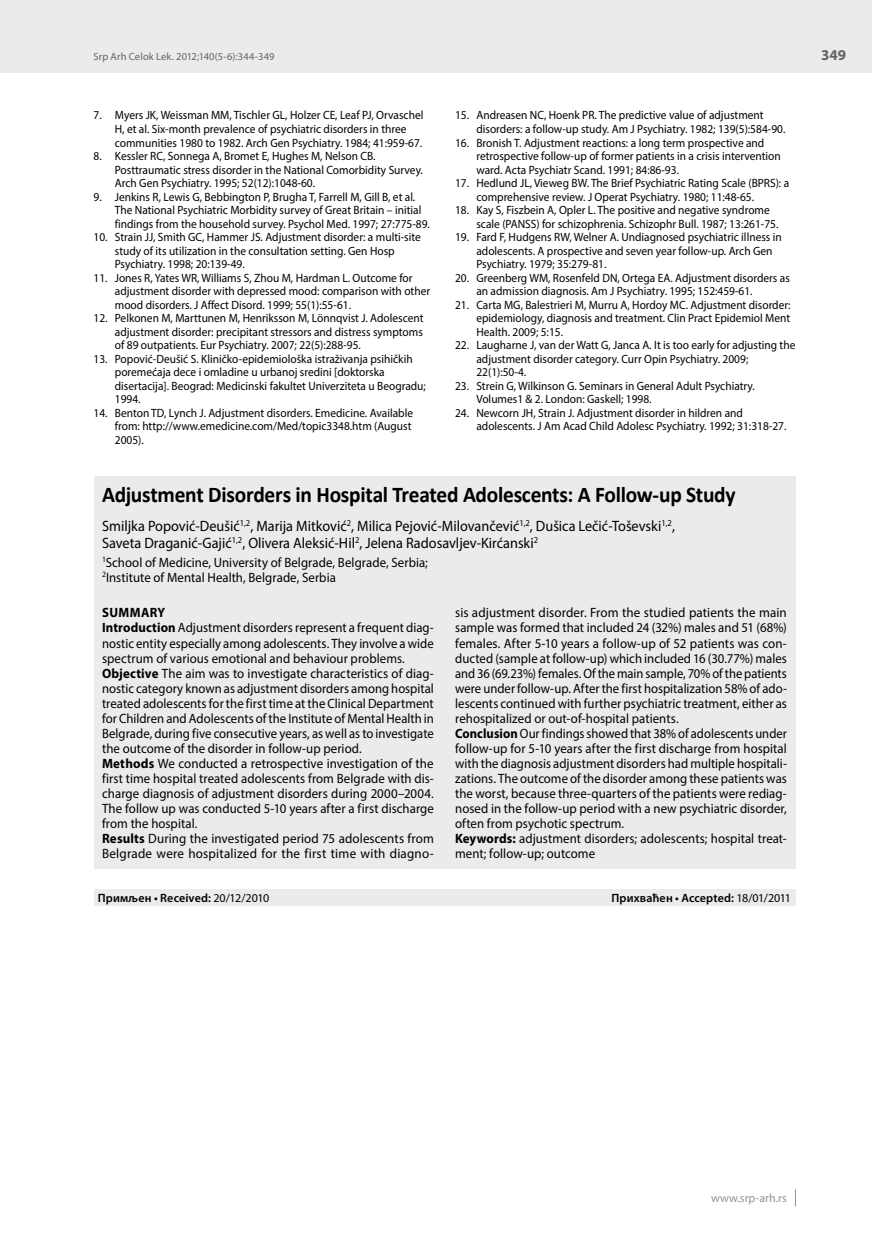
<style>
.page{position:relative;width:872px;height:1234px;background:#fff}
.page>*{position:absolute;margin:0;border:0;box-sizing:border-box;transform-origin:0 0}
.t1{font:700 22.5px "Calibri";letter-spacing:-.015em;color:#000;scale:.95 1}
.t2{font:15px/16.5px "Myriad Pro";color:#000;scale:.95 1}
.t3{font:700 15px "Myriad Pro";color:#636363}
.t4{font:13.5px/15px "Myriad Pro";letter-spacing:.005em;color:#000;scale:.95 1}
.t5{font:13.5px/15px "Myriad Pro";letter-spacing:.005em;color:#000}
.t6{font:12px/13.5px "Myriad Pro";color:#000;scale:.95 1}
.t7{font:600 12px "Myriad Pro";letter-spacing:.01em;color:#000}
.t8{font:12px "Myriad Pro";letter-spacing:.005em;color:#939393}
.t9{font:10.5px "Myriad Pro";letter-spacing:.015em;color:#636363}
.s1{font-weight:700}
.s2{font-weight:400}
</style>
<div class="page">
<div style="left:0;top:0;width:872px;height:72px;background:#ebebeb"></div>
<svg style="left:795px;top:1189px;width:1px;height:16px"></svg>
<div style="left:94px;top:599px;width:701px;height:269px;background:#ebebeb"></div>
<div style="left:94px;top:476px;width:701px;height:123px;background:#ebebeb"></div>
<div style="left:94px;top:889px;width:701px;height:16px;background:#ebebeb"></div>
<p class="t9" style="left:94px;top:50px;width:182px">Srp Arh Celok Lek. 2012;140(5-6):344-349</p>
<p class="t6" style="left:115px;top:108px;width:326px;text-indent:-21px">7. Myers JK, Weissman MM, Tischler GL, Holzer CE, Leaf PJ, Orvaschel<br>H, et al. Six-month prevalence of psychiatric disorders in three communities 1980 to 1982. Arch Gen Psychiatry. 1984; 41:959-67.</p>
<p class="t6" style="left:115px;top:149px;width:326px;text-indent:-21px">8. Kessler RC, Sonnega A, Bromet E, Hughes M, Nelson CB.<br>Posttraumatic stress disorder in the National Comorbidity Survey.<br>Arch Gen Psychiatry. 1995; 52(12):1048-60.</p>
<p class="t6" style="left:115px;top:189px;width:333px;text-indent:-21px">9. Jenkins R, Lewis G, Bebbington P, Brugha T, Farrell M, Gill B, et al.<br>The National Psychiatric Morbidity survey of Great Britain – initial findings from the household survey. Psychol Med. 1997; 27:775-89.</p>
<p class="t6" style="left:115px;top:230px;width:324px;text-indent:-21px">10. Strain JJ, Smith GC, Hammer JS. Adjustment disorder: a multi-site study of its utilization in the consultation setting. Gen Hosp<br>Psychiatry. 1998; 20:139-49.</p>
<p class="t6" style="left:115px;top:270px;width:333px;text-indent:-21px">11. Jones R, Yates WR, Williams S, Zhou M, Hardman L. Outcome for adjustment disorder with depressed mood: comparison with other mood disorders. J Affect Disord. 1999; 55(1):55-61.</p>
<p class="t6" style="left:115px;top:311px;width:326px;text-align:justify;text-indent:-21px">12. Pelkonen M, Marttunen M, Henriksson M, Lönnqvist J. Adolescent adjustment disorder: precipitant stressors and distress symptoms of 89 outpatients. Eur Psychiatry. 2007; 22(5):288-95.</p>
<p class="t6" style="left:115px;top:351px;width:329px;text-indent:-21px">13. Popović-Deušić S. Kliničko-epidemiološka istraživanja psihičkih poremećaja dece i omladine u urbanoj sredini [doktorska disertacija]. Beograd: Medicinski fakultet Univerziteta u Beogradu; 1994.</p>
<p class="t6" style="left:115px;top:405px;width:315px;text-indent:-21px">14. Benton TD, Lynch J. Adjustment disorders. Emedicine. Available from: http://www.emedicine.com/Med/topic3348.htm (August<br>2005).</p>
<p class="t6" style="left:476px;top:108px;width:327px;text-indent:-21px">15. Andreasen NC, Hoenk PR. The predictive value of adjustment disorders: a follow-up study. Am J Psychiatry. 1982; 139(5):584-90.</p>
<p class="t6" style="left:476px;top:135px;width:322px;text-indent:-21px">16. Bronish T. Adjustment reactions: a long term prospective and retrospective follow-up of former patients in a crisis intervention ward. Acta Psychiatr Scand. 1991; 84:86-93.</p>
<p class="t6" style="left:476px;top:176px;width:331px;text-indent:-21px">17. Hedlund JL, Vieweg BW. The Brief Psychiatric Rating Scale (BPRS): a comprehensive review. J Operat Psychiatry. 1980; 11:48-65.</p>
<p class="t6" style="left:476px;top:203px;width:319px;text-indent:-21px">18. Kay S, Fiszbein A, Opler L. The positive and negative syndrome scale (PANSS) for schizophrenia. Schizophr Bull. 1987; 13:261-75.</p>
<p class="t6" style="left:476px;top:230px;width:323px;text-indent:-21px">19. Fard F, Hudgens RW, Welner A. Undiagnosed psychiatric illness in adolescents. A prospective and seven year follow-up. Arch Gen<br>Psychiatry. 1979; 35:279-81.</p>
<p class="t6" style="left:476px;top:270px;width:331px;text-indent:-21px">20. Greenberg WM, Rosenfeld DN, Ortega EA. Adjustment disorders as an admission diagnosis. Am J Psychiatry. 1995; 152:459-61.</p>
<p class="t6" style="left:476px;top:297px;width:332px;text-align:justify;text-indent:-21px">21. Carta MG, Balestrieri M, Murru A, Hordoy MC. Adjustment disorder: epidemiology, diagnosis and treatment. Clin Pract Epidemiol Ment Health. 2009; 5:15.</p>
<p class="t6" style="left:476px;top:338px;width:337px;text-indent:-21px">22. Laugharne J, van der Watt G, Janca A. It is too early for adjusting the adjustment disorder category. Curr Opin Psychiatry. 2009;<br>22(1):50-4.</p>
<p class="t6" style="left:476px;top:378px;width:295px;text-indent:-21px">23. Strein G, Wilkinson G. Seminars in General Adult Psychiatry.<br>Volumes1 &amp; 2. London: Gaskell; 1998.</p>
<p class="t6" style="left:476px;top:405px;width:328px;text-indent:-21px">24. Newcorn JH, Strain J. Adjustment disorder in hildren and adolescents. J Am Acad Child Adolesc Psychiatry. 1992; 31:318-27.</p>
<h1 class="t1" style="left:102px;top:480px;width:668px">Adjustment Disorders in Hospital Treated Adolescents: A Follow-up Study</h1>
<p class="t2" style="left:102px;top:517px;width:604px">Smiljka Popović-Deušić<sup>1,2</sup>, Marija Mitković<sup>2</sup>, Milica Pejović-Milovančević<sup>1,2</sup>, Dušica Lečić-Toševski<sup>1,2</sup>,<br>Saveta Draganić-Gajić<sup>1,2</sup>, Olivera Aleksić-Hil<sup>2</sup>, Jelena Radosavljev-Kirćanski<sup>2</sup></p>
<p class="t4" style="left:102px;top:554px;width:344px"><sup>1</sup>School of Medicine, University of Belgrade, Belgrade, Serbia;<br><sup>2</sup>Institute of Mental Health, Belgrade, Serbia</p>
<p class="t4" style="left:102px;top:605px;width:351px"><span class="s1">SUMMARY<br>Introduction</span> Adjustment disorders represent a frequent diag&shy;nostic entity especially among adolescents. They involve a wide spectrum of various emotional and behaviour problems.<br><span class="s1">Objective</span> The aim was to investigate characteristics of diag&shy;nostic category known as adjustment disorders among hospital treated adolescents for the first time at the Clinical Department for Children and Adolescents of the Institute of Mental Health in Belgrade, during five consecutive years, as well as to investigate the outcome of the disorder in follow-up period.<br><span class="s1">Methods</span> We conducted a retrospective investigation of the first time hospital treated adolescents from Belgrade with dis&shy;charge diagnosis of adjustment disorders during 2000–2004.<br>The follow up was conducted 5-10 years after a first discharge from the hospital.<br><span class="s1">Results</span> During the investigated period 75 adolescents from Belgrade were hospitalized for the first time with diagno-</p>
<p class="t5" style="left:455px;top:605px;width:333px">sis adjustment disorder. From the studied patients the main sample was formed that included 24 (32%) males and 51 (68%) females. After 5-10 years a follow-up of 52 patients was con&shy;ducted (sample at follow-up) which included 16 (30.77%) males and 36 (69.23%) females. Of the main sample, 70% of the patients were under follow-up. After the first hospitalization 58% of ado&shy;lescents continued with further psychiatric treatment, either as rehospitalized or out-of-hospital patients.<br><span class="s1">Conclusion</span> Our findings showed that 38% of adolescents under follow-up for 5-10 years after the first discharge from hospital with the diagnosis adjustment disorders had multiple hospitali&shy;zations. The outcome of the disorder among these patients was the worst, because three-quarters of the patients were rediag&shy;nosed in the follow-up period with a new psychiatric disorder, often from psychotic spectrum.<br><span class="s1">Keywords:</span> adjustment disorders; adolescents; hospital treat&shy;ment; follow-up; outcome</p>
<p class="t7" style="left:98px;top:889px;width:173px">Примљен • Received: <span class="s2">20/12/2010</span></p>
<p class="t7" style="left:611px;top:889px;width:181px">Прихваћен • Accepted: <span class="s2">18/01/2011</span></p>
<p class="t3" style="left:821px;top:45px;width:26px">349</p>
<p class="t8" style="left:711px;top:1190px;width:77px">www.srp-arh.rs</p>
</div>
